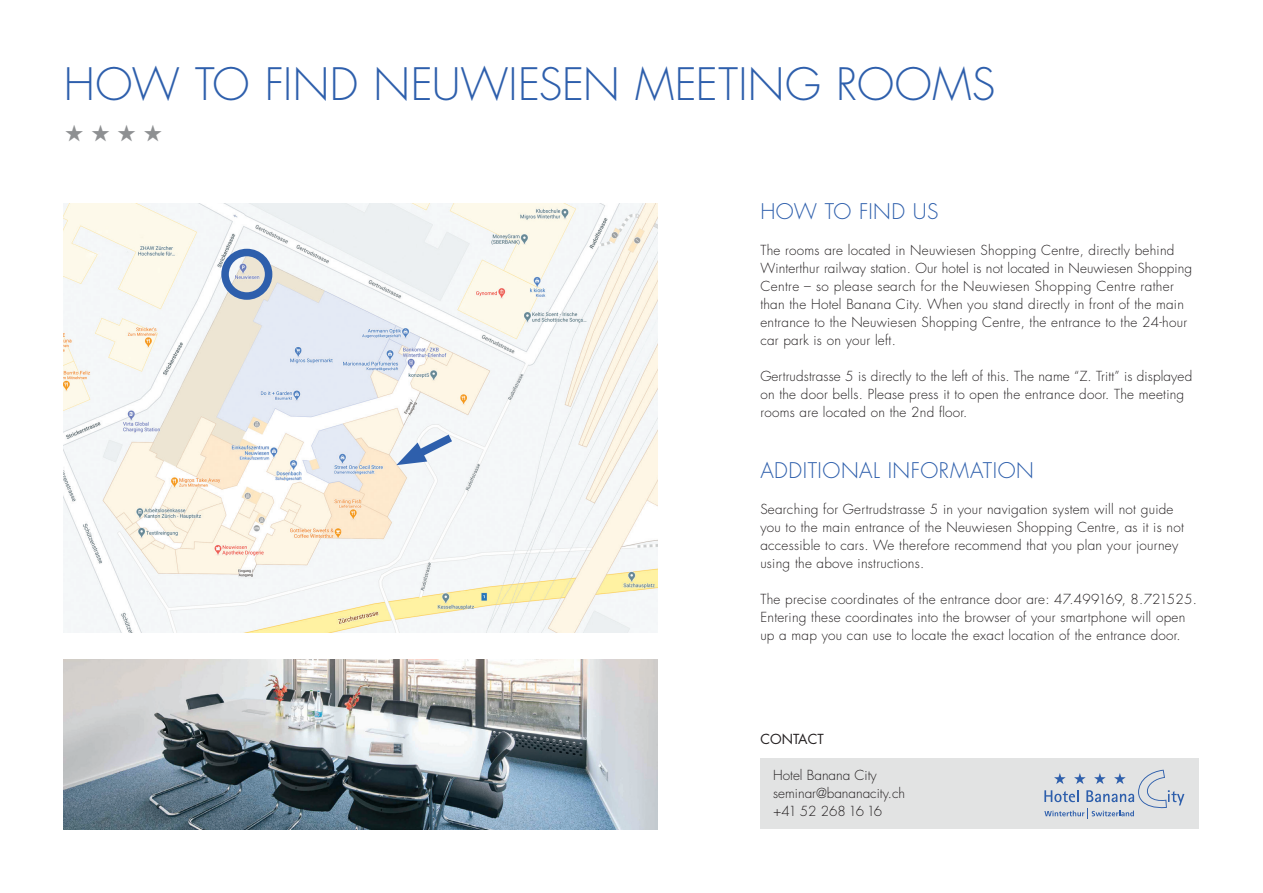
<style>
.page{position:relative;width:1263px;height:893px;background:#fff}
.page>*{position:absolute;margin:0;border:0;box-sizing:border-box;transform-origin:0 0}
.t1{font:300 43.5px "Futura Std";letter-spacing:.01em;color:#2e5fac}
.t2{font:300 21px "Futura Std";letter-spacing:.025em;color:#2e5fac}
.t3{font:300 13.5px/18px "Futura Std";letter-spacing:.02em;color:#231f20}
.t4{font:300 13.5px "Futura Std";color:#231f20}
.t5{font:300 13.5px "Futura Std";letter-spacing:-.05em;color:#231f20}
.t6{font:13.5px "Futura Std";color:#231f20}
</style>
<div class="page">
<img style="left:64px;top:203px;width:593px;height:429px">
<div style="left:760px;top:759px;width:439px;height:70px;background:#e2e3e3"></div>
<img style="left:64px;top:659px;width:593px;height:170px">
<svg style="left:1044px;top:770px;width:140px;height:49px"></svg>
<svg style="left:396px;top:428px;width:64px;height:40px"></svg>
<div style="left:221px;top:249px;width:51px;height:51px;border:8px solid #2e5fac;border-radius:50%"></div>
<p class="t1" style="left:64px;top:57px;width:933px">HOW TO FIND NEUWIESEN MEETING ROOMS</p>
<p class="t2" style="left:760px;top:198px;width:180px">HOW TO FIND US</p>
<p class="t3" style="left:760px;top:241px;width:433px">The rooms are located in Neuwiesen Shopping Centre, directly behind Winterthur railway station. Our hotel is not located in Neuwiesen Shopping Centre – so please search for the Neuwiesen Shopping Centre rather than the Hotel Banana City. When you stand directly in front of the main entrance to the Neuwiesen Shopping Centre, the entrance to the 24-hour car park is on your left.</p>
<p class="t3" style="left:760px;top:367px;width:433px">Gertrudstrasse 5 is directly to the left of this. The name “Z. Tritt” is displayed on the door bells. Please press it to open the entrance door. The meeting rooms are located on the 2nd floor.</p>
<p class="t2" style="left:760px;top:458px;width:275px">ADDITIONAL INFORMATION</p>
<p class="t3" style="left:760px;top:501px;width:425px">Searching for Gertrudstrasse 5 in your navigation system will not guide you to the main entrance of the Neuwiesen Shopping Centre, as it is not accessible to cars. We therefore recommend that you plan your journey using the above instructions.</p>
<p class="t3" style="left:760px;top:591px;width:438px">The precise coordinates of the entrance door are: 47.499169, 8.721525.<br>Entering these coordinates into the browser of your smartphone will open up a map you can use to locate the exact location of the entrance door.</p>
<p class="t6" style="left:760px;top:731px;width:65px">CONTACT</p>
<p class="t4" style="left:773px;top:767px;width:105px">Hotel Banana City</p>
<p class="t4" style="left:773px;top:785px;width:133px">seminar@bananacity.ch</p>
<p class="t5" style="left:773px;top:803px;width:111px">+41 52 268 16 16</p>
</div>
